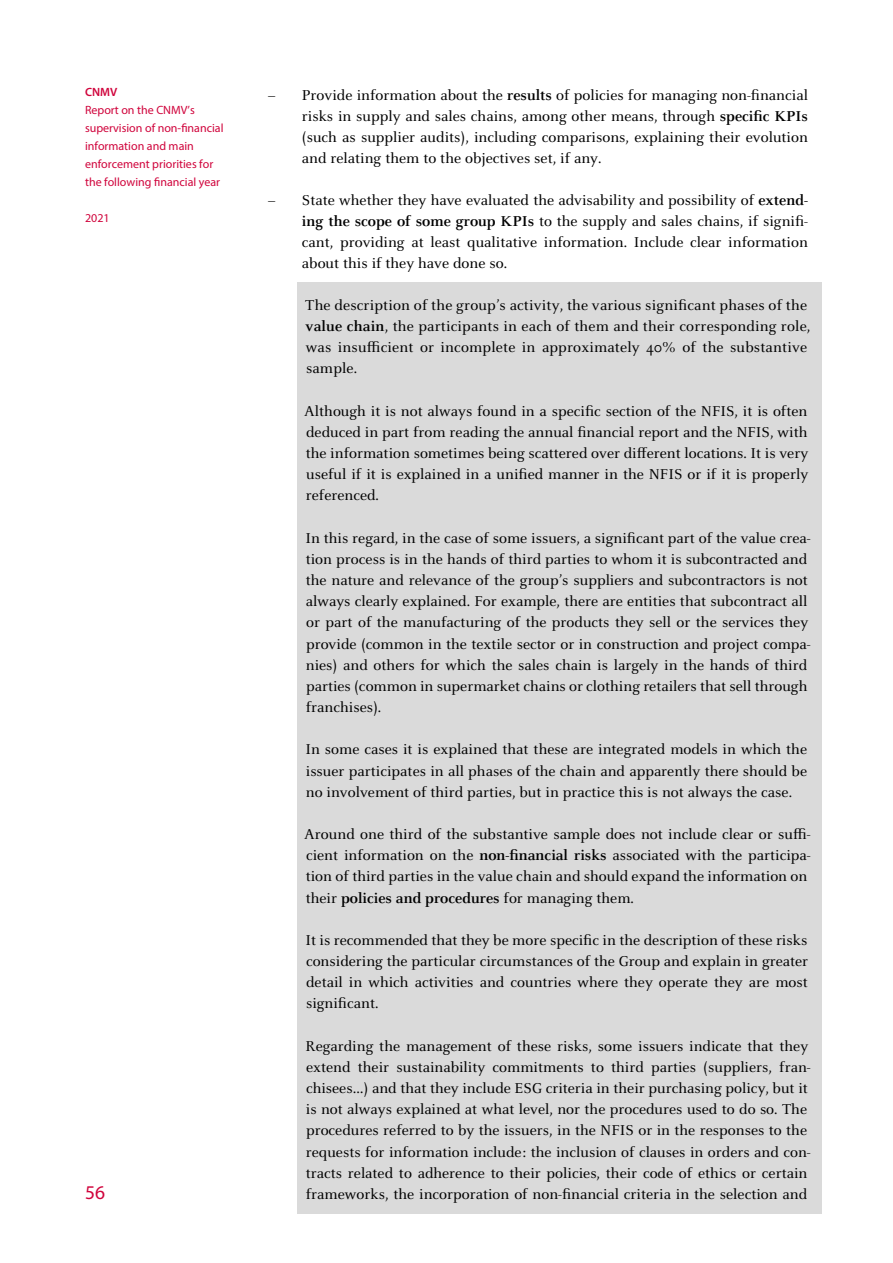
<style>
.page{position:relative;width:893px;height:1263px;background:#fff}
.page>*{position:absolute;margin:0;border:0;box-sizing:border-box;transform-origin:0 0}
.t1{font:19.5px "Myriad Pro";color:#d0043c}
.t2{font:15.75px/21.1px "FF Celeste";color:#000;text-align:justify}
.t3{font:12px/18px "Myriad Pro";color:#d0043c}
.t4{font:600 12px "Myriad Pro";color:#d0043c}
.s1{font-weight:600}
</style>
<div class="page">
<div style="left:298px;top:282px;width:524px;height:931px;background:#dadada"></div>
<p class="t4" style="left:85px;top:85px;width:34px">CNMV</p>
<p class="t3" style="left:85px;top:101px;width:140px">Report on the CNMV’s supervision of non-financial information and main enforcement priorities for the following financial year</p>
<p class="t3" style="left:85px;top:209px;width:26px">2021</p>
<p class="t1" style="left:85px;top:1180px;width:22px">56</p>
<p class="t2" style="left:302px;top:84px;width:508px;text-indent:-34px">– Provide information about the <span class="s1">results</span> of policies for managing non-financial risks in supply and sales chains, among other means, through <span class="s1">specific KPIs </span>(such as supplier audits), including comparisons, explaining their evolution and relating them to the objectives set, if any.</p>
<p class="t2" style="left:302px;top:189px;width:507px;text-indent:-34px">– State whether they have evaluated the advisability and possibility of <span class="s1">extend&shy;ing the scope of some group KPIs</span> to the supply and sales chains, if signifi&shy;cant, providing at least qualitative information. Include clear information about this if they have done so.</p>
<p class="t2" style="left:305px;top:294px;width:507px;text-align:left">The description of the group’s activity, the various significant phases of the <span class="s1">value chain</span>, the participants in each of them and their corresponding role, was insufficient or incomplete in approximately 40% of the substantive sample.</p>
<p class="t2" style="left:304px;top:400px;width:505px">Although it is not always found in a specific section of the NFIS, it is often deduced in part from reading the annual financial report and the NFIS, with the information sometimes being scattered over different locations. It is very useful if it is explained in a unified manner in the NFIS or if it is properly referenced.</p>
<p class="t2" style="left:305px;top:527px;width:507px;text-align:left">In this regard, in the case of some issuers, a significant part of the value crea&shy;tion process is in the hands of third parties to whom it is subcontracted and the nature and relevance of the group’s suppliers and subcontractors is not always clearly explained. For example, there are entities that subcontract all or part of the manufacturing of the products they sell or the services they provide (common in the textile sector or in construction and project compa&shy;nies) and others for which the sales chain is largely in the hands of third parties (common in supermarket chains or clothing retailers that sell through franchises).</p>
<p class="t2" style="left:305px;top:738px;width:503px">In some cases it is explained that these are integrated models in which the issuer participates in all phases of the chain and apparently there should be no involvement of third parties, but in practice this is not always the case.</p>
<p class="t2" style="left:304px;top:823px;width:508px;text-align:left">Around one third of the substantive sample does not include clear or suffi&shy;cient information on the <span class="s1">non-financial risks</span> associated with the participa&shy;tion of third parties in the value chain and should expand the information on their <span class="s1">policies and procedures</span> for managing them.</p>
<p class="t2" style="left:305px;top:929px;width:504px">It is recommended that they be more specific in the description of these risks considering the particular circumstances of the Group and explain in greater detail in which activities and countries where they operate they are most significant.</p>
<p class="t2" style="left:306px;top:1035px;width:507px;text-align:left">Regarding the management of these risks, some issuers indicate that they extend their sustainability commitments to third parties (suppliers, fran&shy;chisees…) and that they include ESG criteria in their purchasing policy, but it is not always explained at what level, nor the procedures used to do so. The procedures referred to by the issuers, in the NFIS or in the responses to the requests for information include: the inclusion of clauses in orders and con&shy;tracts related to adherence to their policies, their code of ethics or certain frameworks, the incorporation of non-financial criteria in the selection and</p>
</div>
